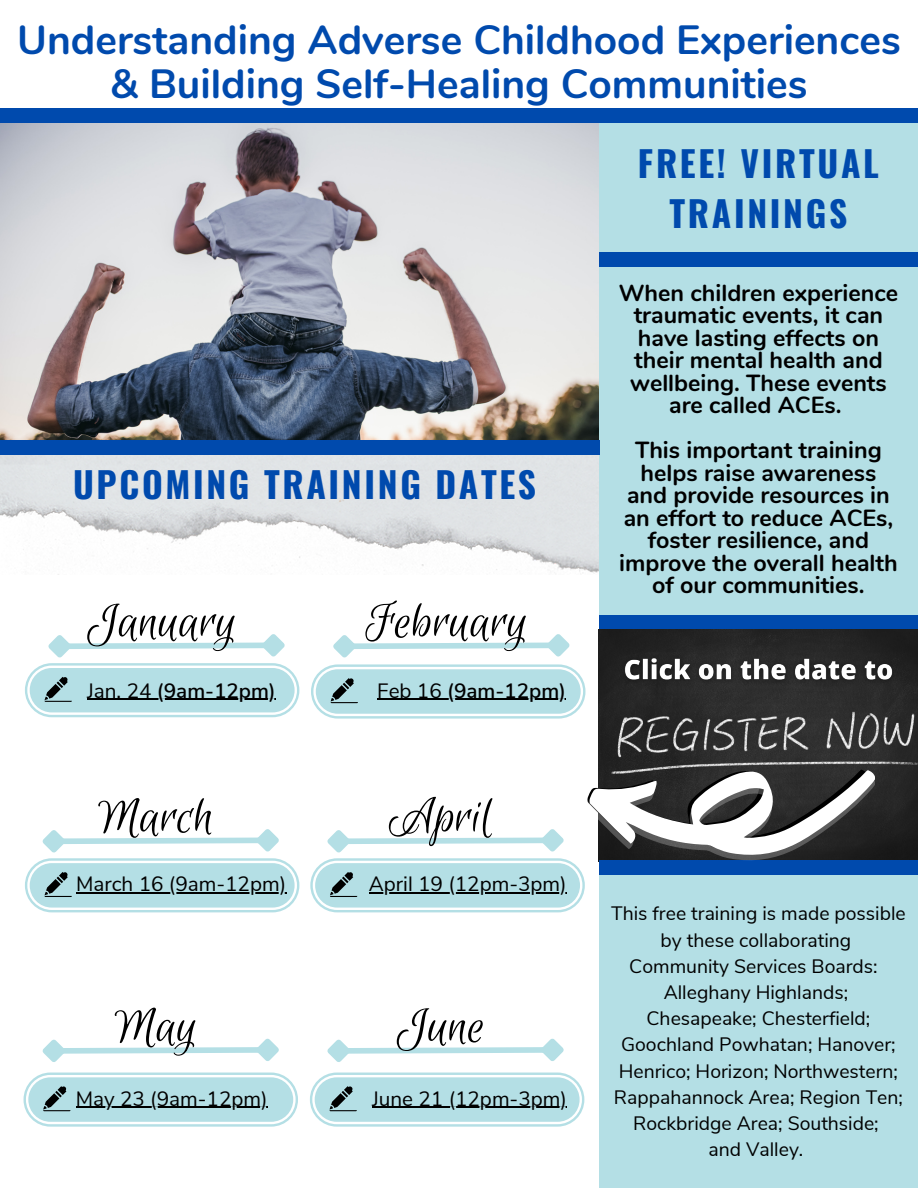
<style>
.page{position:relative;width:918px;height:1188px;background:#fff}
.page>*{position:absolute;margin:0;border:0;box-sizing:border-box;transform-origin:0 0}
.t1{font:54px "Euphoria Script";color:#000}
.t2{font:700 40.8px/43.7px "Nunito";color:#004aad;text-align:center}
.t3{font:700 35.4px/49.3px "Oswald";letter-spacing:.075em;color:#004aad;text-align:center}
.t4{font:700 23.25px/22.5px "Nunito";color:#000;text-align:center}
.t5{font:20.7px "Nunito Sans";color:#000}
.t6{font:600 20.7px "Nunito Sans";color:#000}
.t7{font:19.35px/26.2px "Nunito Sans";color:#000;text-align:center}
.s1{font-weight:400}
</style>
<div class="page">
<img style="left:0;top:455px;width:599px;height:118px">
<img style="left:0;top:123px;width:599px;height:317px">
<div style="left:599px;top:111px;width:319px;height:1077px;background:#b4dfe5"></div>
<div style="left:599px;top:615px;width:319px;height:15px;background:#004aad"></div>
<div style="left:599px;top:253px;width:319px;height:14px;background:#004aad"></div>
<div style="left:599px;top:108px;width:319px;height:15px;background:#004aad"></div>
<img style="left:599px;top:630px;width:319px;height:231px">
<div style="left:0;top:440px;width:293px;height:15px;background:#004aad"></div>
<div style="left:280px;top:440px;width:319px;height:15px;background:#004aad"></div>
<div style="left:286px;top:108px;width:320px;height:15px;background:#004aad"></div>
<div style="left:0;top:108px;width:305px;height:15px;background:#004aad"></div>
<div style="left:599px;top:861px;width:319px;height:14px;background:#004aad"></div>
<svg style="left:42px;top:1038px;width:237px;height:24px"></svg>
<svg style="left:310px;top:1073px;width:274px;height:54px;background:#b9dde2"></svg>
<hr style="left:372px;top:1107px;width:195px;height:1px;background:#000">
<svg style="left:24px;top:1073px;width:274px;height:54px;background:#badde2"></svg>
<hr style="left:76px;top:1107px;width:192px;height:1px;background:#000">
<img style="left:615px;top:643px;width:287px;height:54px">
<svg style="left:327px;top:1038px;width:237px;height:24px"></svg>
<svg style="left:25px;top:829px;width:274px;height:83px"></svg>
<svg style="left:310px;top:753px;width:574px;height:159px"></svg>
<svg style="left:25px;top:634px;width:274px;height:83px"></svg>
<svg style="left:311px;top:634px;width:274px;height:85px"></svg>
<h2 class="t2" style="left:17px;top:19px;width:885px">Understanding Adverse Childhood Experiences &amp; Building Self-Healing Communities</h2>
<h3 class="t3" style="left:73px;top:459px;width:465px">UPCOMING TRAINING DATES</h3>
<h1 class="t1" style="left:87px;top:593px;width:151px">January</h1>
<h1 class="t1" style="left:366px;top:593px;width:164px">February</h1>
<p class="t6" style="left:87px;top:677px;width:190px"><span class="s1">Jan. 24</span> (9am-12pm)</p>
<p class="t6" style="left:377px;top:677px;width:190px"><span class="s1">Feb 16</span> (9am-12pm)</p>
<h1 class="t1" style="left:98px;top:788px;width:117px">March</h1>
<h1 class="t1" style="left:389px;top:788px;width:105px">April</h1>
<p class="t5" style="left:76px;top:870px;width:212px">March 16 (9am-12pm)</p>
<p class="t5" style="left:369px;top:870px;width:199px">April 19 (12pm-3pm)</p>
<h1 class="t1" style="left:115px;top:997px;width:84px">May</h1>
<p class="t5" style="left:76px;top:1085px;width:193px">May 23 (9am-12pm)</p>
<p class="t5" style="left:372px;top:1085px;width:196px">June 21 (12pm-3pm)</p>
<h1 class="t1" style="left:397px;top:997px;width:90px">June</h1>
<h3 class="t3" style="left:638px;top:137px;width:242px">FREE! VIRTUAL<br>TRAININGS</h3>
<p class="t4" style="left:619px;top:282px;width:281px">When children experience traumatic events, it can have lasting effects on their mental health and wellbeing. These events are called ACEs.</p>
<p class="t4" style="left:619px;top:439px;width:280px">This important training helps raise awareness and provide resources in an effort to reduce ACEs, foster resilience, and improve the overall health of our communities.</p>
<p class="t7" style="left:611px;top:901px;width:296px">This free training is made possible by these collaborating<br>Community Services Boards:<br>Alleghany Highlands;<br>Chesapeake; Chesterfield;<br>Goochland Powhatan; Hanover;<br>Henrico; Horizon; Northwestern;<br>Rappahannock Area; Region Ten;<br>Rockbridge Area; Southside;<br>and Valley.</p>
</div>
